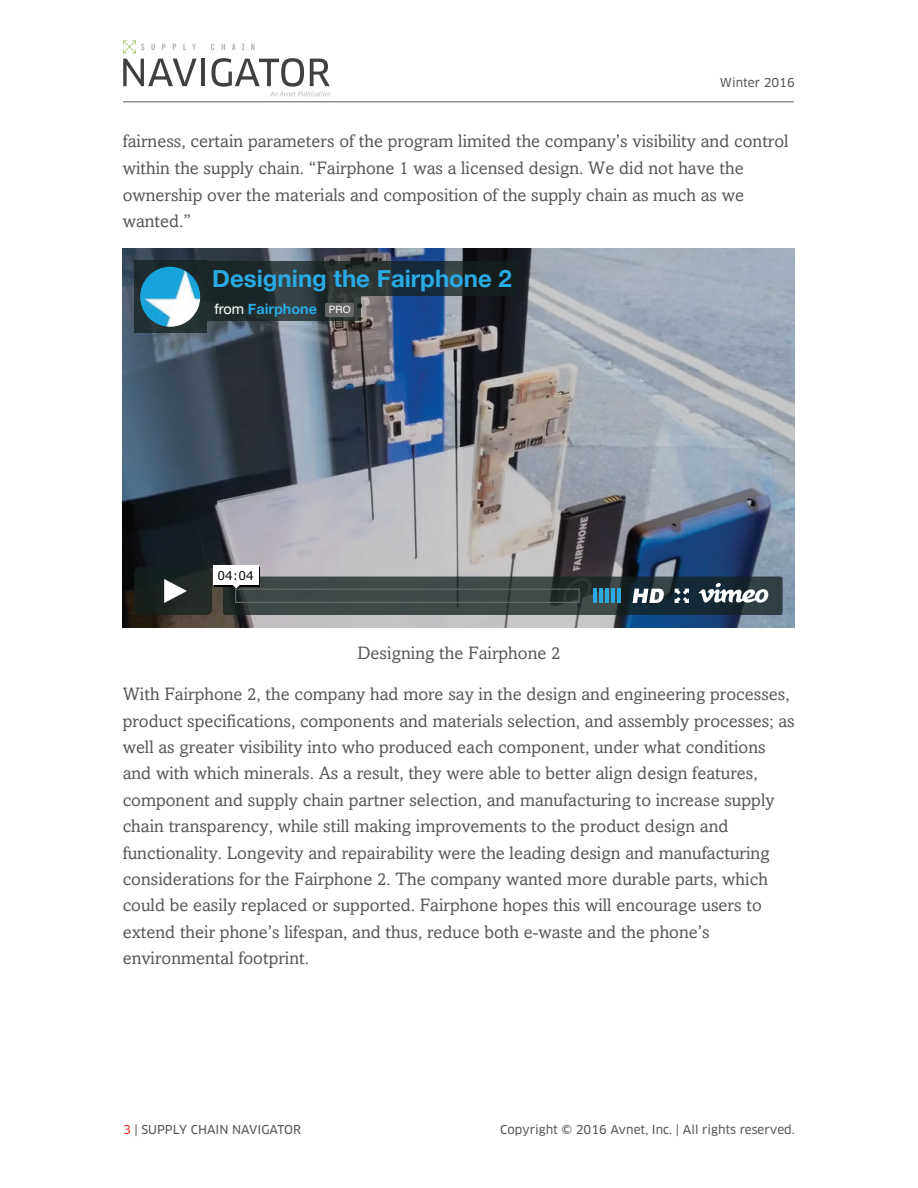
<style>
.page{position:relative;width:918px;height:1188px;background:#fff}
.page>*{position:absolute;margin:0;border:0;box-sizing:border-box;transform-origin:0 0}
.t1{font:700 24px "Helvetica Neue";color:#29aae1}
.t2{font:18px/26.4px "Amasis ETW01";color:#565757}
.t3{font:700 14.4px "Helvetica Neue";color:#29aae1}
.t4{font:12px "Clan OT News";color:#57585a}
.t5{font:12px "Verdana";color:#040503}
.s1{font-weight:400;color:#fff}
.s2{font-family:"Helvetica";font-weight:400;font-size:10.05px;color:#fff}
.s3{color:#ee2d28}
</style>
<div class="page">
<img style="left:122px;top:249px;width:673px;height:378px">
<div style="left:134px;top:261px;width:72px;height:72px;background:#202e30"></div>
<img style="left:140px;top:267px;width:60px;height:60px">
<div style="left:207px;top:261px;width:310px;height:35px;background:#14211f;opacity:.75"></div>
<div style="left:207px;top:297px;width:154px;height:24px;background:#14211f;opacity:.75"></div>
<div style="left:325px;top:303px;width:29px;height:14px;background:#666;border-radius:2px"></div>
<svg style="left:134px;top:567px;width:78px;height:48px;background:#2c3431"></svg>
<div style="left:223px;top:577px;width:560px;height:38px;background:#14211f;border-radius:2px;opacity:.75"></div>
<svg style="left:633px;top:589px;width:31px;height:14px"></svg>
<svg style="left:675px;top:589px;width:14px;height:14px"></svg>
<svg style="left:699px;top:583px;width:69px;height:20px"></svg>
<div style="left:235px;top:589px;width:345px;height:14px;border:1px solid #666"></div>
<div style="left:215px;top:567px;width:45px;height:19px;background:#000"></div>
<div style="left:213px;top:566px;width:46px;height:19px;background:#fff"></div>
<svg style="left:233px;top:585px;width:8px;height:5px"></svg>
<hr style="left:593px;top:589px;width:4px;height:14px;background:#29aae1">
<hr style="left:599px;top:589px;width:4px;height:14px;background:#29aae1">
<hr style="left:605px;top:589px;width:4px;height:14px;background:#29aae1">
<hr style="left:611px;top:589px;width:4px;height:14px;background:#29aae1">
<hr style="left:617px;top:589px;width:4px;height:14px;background:#29aae1">
<hr style="left:123px;top:101px;width:671px;height:1px;background:#57585a">
<svg style="left:151px;top:44px;width:4px;height:6px"></svg>
<svg style="left:162px;top:44px;width:4px;height:6px"></svg>
<svg style="left:173px;top:44px;width:3px;height:6px"></svg>
<svg style="left:183px;top:44px;width:3px;height:6px"></svg>
<svg style="left:192px;top:44px;width:4px;height:6px"></svg>
<svg style="left:211px;top:44px;width:3px;height:6px"></svg>
<svg style="left:222px;top:44px;width:3px;height:6px"></svg>
<svg style="left:232px;top:44px;width:4px;height:6px"></svg>
<svg style="left:251px;top:44px;width:4px;height:6px"></svg>
<svg style="left:123px;top:59px;width:74px;height:27px"></svg>
<hr style="left:201px;top:59px;width:4px;height:27px;background:#404041">
<svg style="left:123px;top:41px;width:21px;height:12px"></svg>
<svg style="left:211px;top:58px;width:119px;height:38px"></svg>
<svg style="left:242px;top:44px;width:2px;height:6px"></svg>
<p class="t4" style="left:720px;top:76px;width:76px">Winter 2016</p>
<p class="t2" style="left:123px;top:128px;width:667px">fairness, certain parameters of the program limited the company’s visibility and control within the supply chain. “Fairphone 1 was a licensed design. We did not have the ownership over the materials and composition of the supply chain as much as we wanted.”</p>
<h1 class="t1" style="left:212px;top:260px;width:301px">Designing the Fairphone 2</h1>
<p class="t3" style="left:215px;top:298px;width:137px"><span class="s1">from</span> Fairphone <span class="s2">PRO</span></p>
<p class="t5" style="left:218px;top:568px;width:38px">04:04</p>
<p class="t2" style="left:358px;top:640px;width:204px">Designing the Fairphone 2</p>
<p class="t2" style="left:123px;top:681px;width:674px">With Fairphone 2, the company had more say in the design and engineering processes, product specifications, components and materials selection, and assembly processes; as well as greater visibility into who produced each component, under what conditions and with which minerals. As a result, they were able to better align design features, component and supply chain partner selection, and manufacturing to increase supply chain transparency, while still making improvements to the product design and functionality. Longevity and repairability were the leading design and manufacturing considerations for the Fairphone 2. The company wanted more durable parts, which could be easily replaced or supported. Fairphone hopes this will encourage users to extend their phone’s lifespan, and thus, reduce both e-waste and the phone’s environmental footprint.</p>
<p class="t4" style="left:123px;top:1122px;width:179px"><span class="s3">3</span> | SUPPLY CHAIN NAVIGATOR</p>
<p class="t4" style="left:500px;top:1122px;width:296px">Copyright © 2016 Avnet, Inc. | All rights reserved.</p>
</div>
